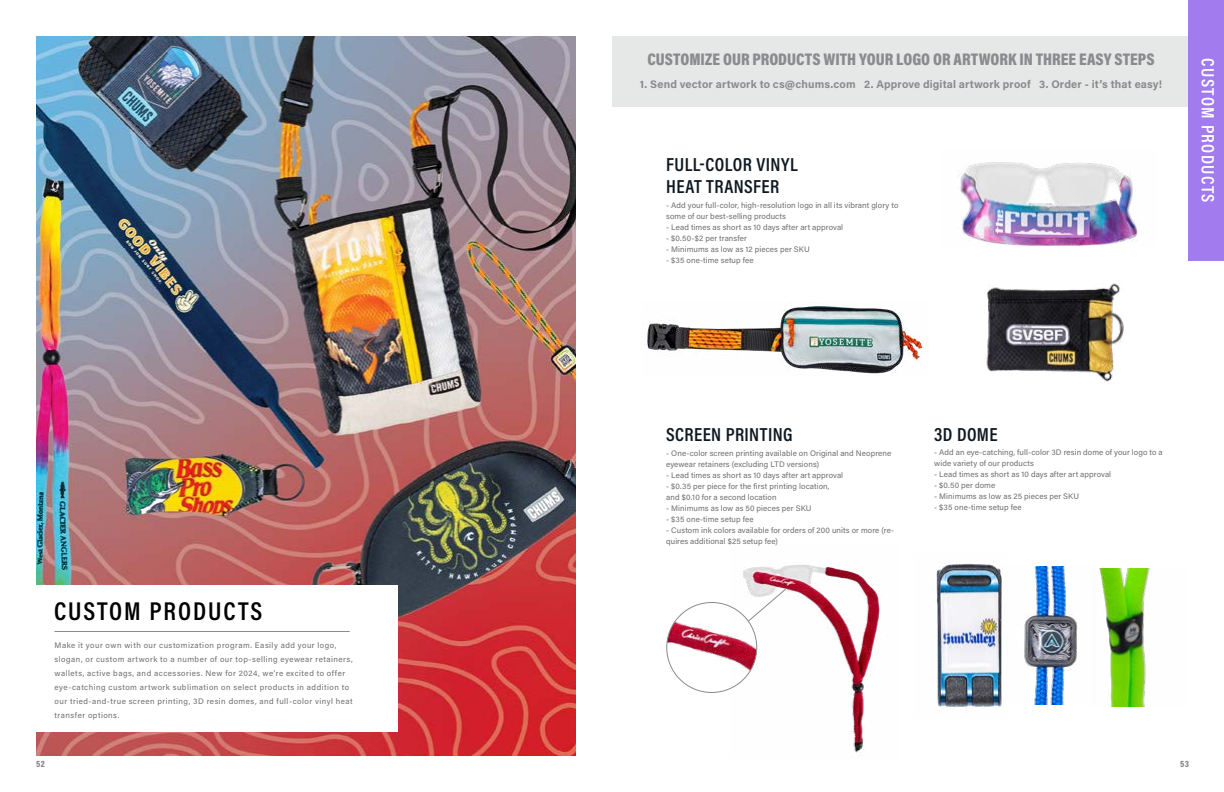
<style>
.page{position:relative;width:1224px;height:792px;background:#fff}
.page>*{position:absolute;margin:0;border:0;box-sizing:border-box;transform-origin:0 0}
.t1{font:600 26px "Acumin Pro Cond";letter-spacing:.075em;color:#000}
.t2{font:600 19px/22px "Acumin Pro Cond";letter-spacing:.02em;color:#0e1821}
.t3{font:600 18px "Acumin Pro Cond";letter-spacing:.075em;color:#fff}
.t4{font:900 17px "Acumin Pro Cond";color:#898b8e}
.t5{font:700 11px "Acumin Pro";letter-spacing:.01em;color:#898b8e}
.t6{font:900 9px "Acumin Pro Cond";color:#898b8e}
.t7{font:8px/11px "Acumin Pro";letter-spacing:.015em;color:#6d6e71}
.t8{font:8px/14px "Acumin Pro";letter-spacing:.06em;color:#6d6e71}
</style>
<div class="page">
<div style="left:612px;top:36px;width:576px;height:71px;background:#e6e7e7"></div>
<img style="left:730px;top:565px;width:150px;height:188px">
<img style="left:1024px;top:566px;width:54px;height:138px">
<img style="left:936px;top:561px;width:66px;height:149px">
<img style="left:1099px;top:568px;width:51px;height:138px">
<img style="left:667px;top:602px;width:90px;height:90px;border-radius:45px">
<svg style="left:747px;top:588px;width:40px;height:34px"></svg>
<img style="left:959px;top:162px;width:180px;height:84px">
<img style="left:36px;top:36px;width:540px;height:720px">
<div style="left:35px;top:585px;width:363px;height:147px;background:#fff"></div>
<hr style="left:54px;top:631px;width:296px;height:1px;background:#898b8e">
<div style="left:1188px;top:0;width:36px;height:261px;background:#a27bef"></div>
<img style="left:644px;top:306px;width:282px;height:68px">
<img style="left:986px;top:283px;width:138px;height:99px">
<h3 class="t4" style="left:647px;top:49px;width:509px">CUSTOMIZE OUR PRODUCTS WITH YOUR LOGO OR ARTWORK IN THREE EASY STEPS</h3>
<h3 class="t5" style="left:640px;top:77px;width:524px">1. Send vector artwork to cs@chums.com 2. Approve digital artwork proof 3. Order - it’s that easy!</h3>
<h2 class="t2" style="left:666px;top:153px;width:133px">FULL-COLOR VINYL<br>HEAT TRANSFER</h2>
<p class="t7" style="left:666px;top:200px;width:234px">- Add your full-color, high-resolution logo in all its vibrant glory to some of our best-selling products</p>
<p class="t7" style="left:666px;top:222px;width:178px">- Lead times as short as 10 days after art approval</p>
<p class="t7" style="left:666px;top:233px;width:82px">- $0.50-$2 per transfer</p>
<p class="t7" style="left:666px;top:244px;width:145px">- Minimums as low as 12 pieces per SKU</p>
<p class="t7" style="left:666px;top:255px;width:89px">- $35 one-time setup fee</p>
<h3 class="t3" style="left:1220px;top:58px;width:146px;rotate:90deg">CUSTOM PRODUCTS</h3>
<h1 class="t1" style="left:54px;top:594px;width:210px">CUSTOM PRODUCTS</h1>
<p class="t8" style="left:55px;top:638px;width:300px">Make it your own with our customization program. Easily add your logo, slogan, or custom artwork to a number of our top-selling eyewear retainers, wallets, active bags, and accessories. New for 2024, we're excited to offer eye-catching custom artwork sublimation on select products in addition to our tried-and-true screen printing, 3D resin domes, and full-color vinyl heat transfer options.</p>
<h2 class="t2" style="left:666px;top:423px;width:128px">SCREEN PRINTING</h2>
<h2 class="t2" style="left:934px;top:423px;width:65px">3D DOME</h2>
<p class="t7" style="left:934px;top:447px;width:230px">- Add an eye-catching, full-color 3D resin dome of your logo to a wide variety of our products</p>
<p class="t7" style="left:934px;top:469px;width:178px">- Lead times as short as 10 days after art approval</p>
<p class="t7" style="left:934px;top:480px;width:63px">- $0.50 per dome</p>
<p class="t7" style="left:934px;top:491px;width:147px">- Minimums as low as 25 pieces per SKU</p>
<p class="t7" style="left:934px;top:502px;width:89px">- $35 one-time setup fee</p>
<p class="t7" style="left:666px;top:448px;width:227px">- One-color screen printing available on Original and Neoprene eyewear retainers (excluding LTD versions)</p>
<p class="t7" style="left:666px;top:470px;width:178px">- Lead times as short as 10 days after art approval</p>
<p class="t7" style="left:666px;top:481px;width:165px">- $0.35 per piece for the first printing location, and $0.10 for a second location</p>
<p class="t7" style="left:666px;top:503px;width:147px">- Minimums as low as 50 pieces per SKU</p>
<p class="t7" style="left:666px;top:514px;width:89px">- $35 one-time setup fee</p>
<p class="t7" style="left:666px;top:525px;width:229px">- Custom ink colors available for orders of 200 units or more (re&shy;quires additional $25 setup fee)</p>
<p class="t6" style="left:36px;top:758px;width:10px">52</p>
<p class="t6" style="left:1180px;top:758px;width:10px">53</p>
</div>
